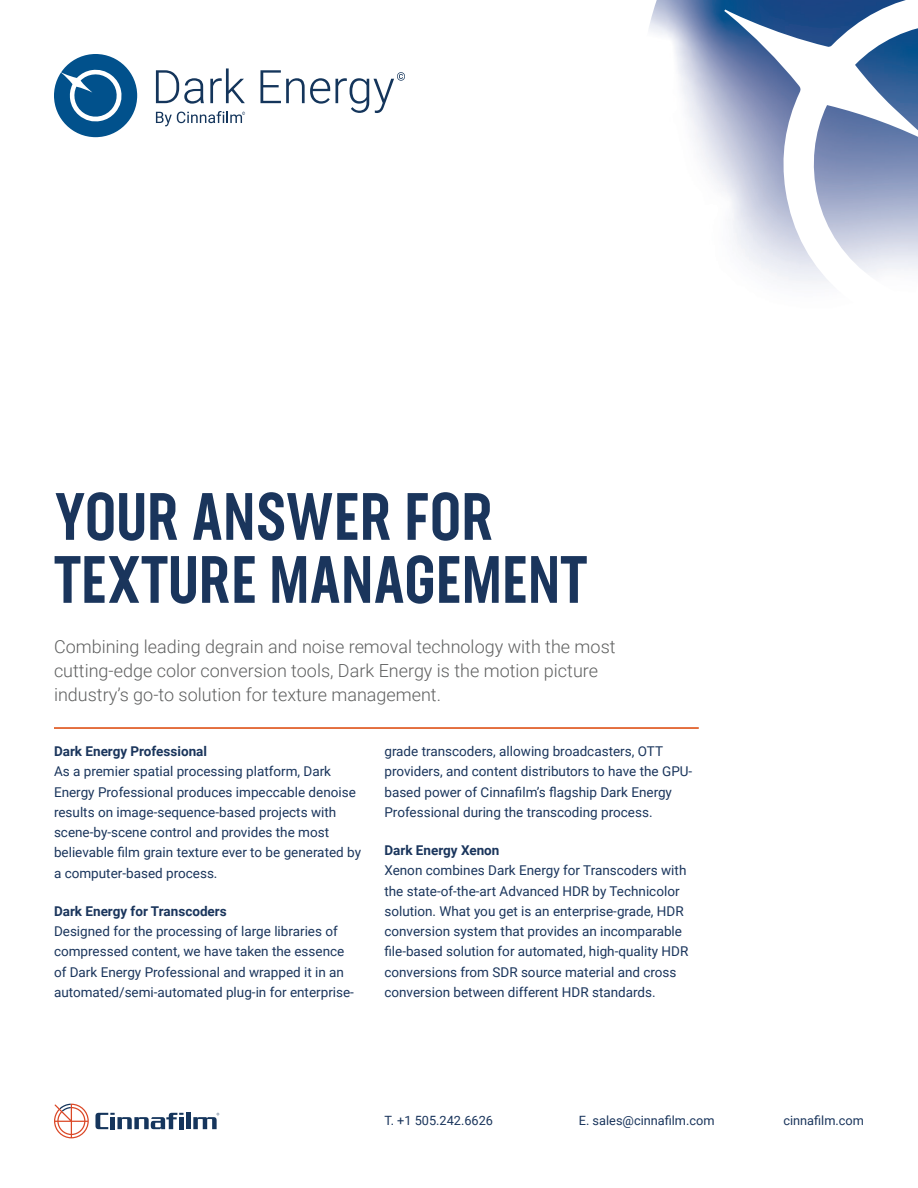
<style>
.page{position:relative;width:918px;height:1188px;background:#fff}
.page>*{position:absolute;margin:0;border:0;box-sizing:border-box;transform-origin:0 0}
.t1{font:500 66px/63px "Neusa Next Std Compact";letter-spacing:.01em;color:#1a355c}
.Content__H3{font:300 18px/24px "Roboto";color:#5f6060}
.Content__Body{font:13.5px/20.2px "Roboto";color:#1a355c}
.t2{font:12.75px "Roboto";color:#1a355c}
.s1{font-weight:700}
</style>
<div class="page">
<img style="left:649px;top:0;width:75px;height:191px">
<svg style="left:724px;top:0;width:194px;height:283px"></svg>
<div style="left:186px;top:1113px;width:5px;height:16px;background:#15355c"></div>
<svg style="left:95px;top:1113px;width:89px;height:16px"></svg>
<svg style="left:54px;top:1104px;width:35px;height:34px"></svg>
<svg style="left:193px;top:1113px;width:26px;height:16px"></svg>
<hr style="left:54px;top:727px;width:645px;height:2px;background:#dc4405">
<svg style="left:156px;top:70px;width:48px;height:34px"></svg>
<svg style="left:210px;top:68px;width:35px;height:35px"></svg>
<svg style="left:260px;top:70px;width:70px;height:34px"></svg>
<div style="left:54px;top:54px;width:83px;height:83px;background:#01518c;border-radius:50%"></div>
<svg style="left:61px;top:69px;width:61px;height:53px"></svg>
<svg style="left:336px;top:72px;width:69px;height:41px"></svg>
<svg style="left:156px;top:111px;width:89px;height:15px"></svg>
<p class="t1" style="left:54px;top:484px;width:534px">YOUR ANSWER FOR<br>TEXTURE MANAGEMENT</p>
<p class="Content__H3" style="left:54px;top:633px;width:563px">Combining leading degrain and noise removal technology with the most cutting-edge color conversion tools, Dark Energy is the motion picture industry’s go-to solution for texture management.</p>
<p class="Content__Body" style="left:54px;top:741px;width:309px"><span class="s1">Dark Energy Professional<br></span>As a premier spatial processing platform, Dark Energy Professional produces impeccable denoise results on image-sequence-based projects with scene-by-scene control and provides the most believable film grain texture ever to be generated by a computer-based process.</p>
<p class="Content__Body" style="left:54px;top:900px;width:302px"><span class="s1">Dark Energy for Transcoders<br></span>Designed for the processing of large libraries of compressed content, we have taken the essence of Dark Energy Professional and wrapped it in an automated/semi-automated plug-in for enterprise-</p>
<p class="Content__Body" style="left:384px;top:741px;width:309px">grade transcoders, allowing broadcasters, OTT providers, and content distributors to have the GPU&shy;based power of Cinnafilm’s flagship Dark Energy Professional during the transcoding process.</p>
<p class="Content__Body" style="left:384px;top:840px;width:305px"><span class="s1">Dark Energy Xenon<br></span>Xenon combines Dark Energy for Transcoders with the state-of-the-art Advanced HDR by Technicolor solution. What you get is an enterprise-grade, HDR conversion system that provides an incomparable file-based solution for automated, high-quality HDR conversions from SDR source material and cross conversion between different HDR standards.</p>
<p class="t2" style="left:384px;top:1112px;width:110px">T. +1 505.242.6626</p>
<p class="t2" style="left:579px;top:1112px;width:137px">E. sales@cinnafilm.com</p>
<p class="t2" style="left:783px;top:1112px;width:82px">cinnafilm.com</p>
</div>
